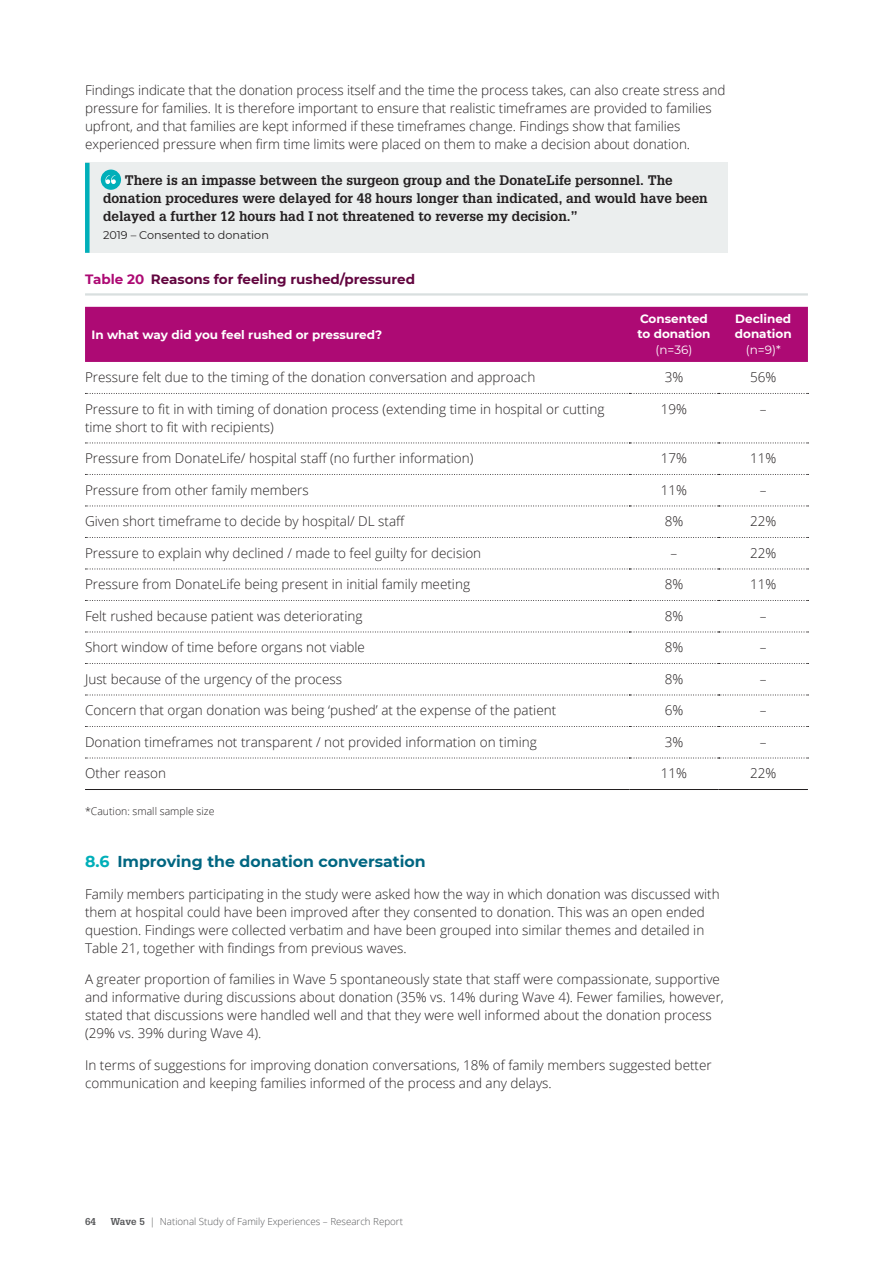
<style>
.page{position:relative;width:893px;height:1263px;background:#fff}
.page>*{position:absolute;margin:0;border:0;box-sizing:border-box;transform-origin:0 0}
.Subhead_2{font:700 15.75px "Montserrat";color:#006681}
.Body_copy{font:300 13.5px/18px "Open Sans";color:#231f20}
.Table___copy{font:300 13.5px/18px "Open Sans";color:#231f20}
.Quote___consented{font:700 13.5px/18px "Glypha LT Std";color:#231f20}
.Table_figure_headings{font:700 13.5px "Montserrat";color:#62053f}
.Table___header_row{font:700 12px/15.8px "Montserrat";color:#fff;text-align:center}
.Quote___consented-2{font:11.25px "Montserrat";color:#231f20}
.Footnotes{font:300 10.5px "Open Sans";color:#231f20}
.t1{font:300 9.75px "Open Sans";color:#57585a}
.t2{font:700 9.75px "Glypha LT Std";color:#57585a}
.s1{color:#ad0a74}
.s2{font-weight:400}
.s3{color:#00afb9}
.s4{font-family:"Glypha LT Std";font-weight:700}
</style>
<div class="page">
<div style="left:85px;top:163px;width:642px;height:90px;background:#ebeeee"></div>
<div style="left:85px;top:163px;width:5px;height:90px;background:#00afb9"></div>
<hr style="left:85px;top:293px;width:723px;height:3px;background:#d9dfdf">
<div style="left:101px;top:170px;width:20px;height:20px;background:#00afb9;border-radius:50%"></div>
<svg style="left:105px;top:175px;width:11px;height:9px"></svg>
<div style="left:85px;top:307px;width:723px;height:55px;background:#ad0a74"></div>
<svg style="left:85px;top:393px;width:723px;height:1px"></svg>
<svg style="left:85px;top:443px;width:723px;height:1px"></svg>
<svg style="left:85px;top:474px;width:723px;height:1px"></svg>
<svg style="left:85px;top:506px;width:723px;height:1px"></svg>
<svg style="left:85px;top:537px;width:723px;height:1px"></svg>
<svg style="left:85px;top:569px;width:723px;height:1px"></svg>
<svg style="left:85px;top:600px;width:723px;height:1px"></svg>
<svg style="left:85px;top:632px;width:723px;height:1px"></svg>
<svg style="left:85px;top:663px;width:723px;height:1px"></svg>
<svg style="left:85px;top:695px;width:723px;height:1px"></svg>
<svg style="left:85px;top:726px;width:723px;height:1px"></svg>
<svg style="left:85px;top:758px;width:723px;height:1px"></svg>
<hr style="left:85px;top:789px;width:544px;height:1px;background:#231f20">
<hr style="left:629px;top:789px;width:90px;height:1px;background:#231f20">
<hr style="left:719px;top:789px;width:89px;height:1px;background:#231f20">
<p class="Body_copy" style="left:85px;top:81px;width:642px">Findings indicate that the donation process itself and the time the process takes, can also create stress and pressure for families. It is therefore important to ensure that realistic timeframes are provided to families upfront, and that families are kept informed if these timeframes change. Findings show that families experienced pressure when firm time limits were placed on them to make a decision about donation.</p>
<p class="Quote___consented" style="left:103px;top:171px;width:606px;text-indent:22px">There is an impasse between the surgeon group and the DonateLife personnel. The donation procedures were delayed for 48 hours longer than indicated, and would have been delayed a further 12 hours had I not threatened to reverse my decision.”</p>
<p class="Quote___consented-2" style="left:103px;top:228px;width:167px">2019 – Consented to donation</p>
<p class="Table_figure_headings" style="left:85px;top:270px;width:332px"><span class="s1">Table 20</span> Reasons for feeling rushed/pressured</p>
<p class="Table___header_row" style="left:91px;top:326px;width:292px">In what way did you feel rushed or pressured?</p>
<p class="Table___header_row" style="left:637px;top:310px;width:75px">Consented to donation <span class="s2">(n=36)</span></p>
<p class="Table___header_row" style="left:735px;top:310px;width:58px">Declined donation <span class="s2">(n=9)*</span></p>
<p class="Table___copy" style="left:85px;top:368px;width:452px">Pressure felt due to the timing of the donation conversation and approach</p>
<p class="Table___copy" style="left:665px;top:368px;width:20px">3%</p>
<p class="Table___copy" style="left:750px;top:368px;width:28px">56%</p>
<p class="Table___copy" style="left:85px;top:399px;width:521px">Pressure to fit in with timing of donation process (extending time in hospital or cutting time short to fit with recipients)</p>
<p class="Table___copy" style="left:661px;top:399px;width:28px">19%</p>
<p class="Table___copy" style="left:760px;top:399px;width:8px">–</p>
<p class="Table___copy" style="left:85px;top:449px;width:390px">Pressure from DonateLife/ hospital staff (no further information)</p>
<p class="Table___copy" style="left:661px;top:449px;width:28px">17%</p>
<p class="Table___copy" style="left:750px;top:449px;width:28px">11%</p>
<p class="Table___copy" style="left:85px;top:480px;width:225px">Pressure from other family members</p>
<p class="Table___copy" style="left:661px;top:480px;width:28px">11%</p>
<p class="Table___copy" style="left:760px;top:480px;width:8px">–</p>
<p class="Table___copy" style="left:85px;top:512px;width:321px">Given short timeframe to decide by hospital/ DL staff</p>
<p class="Table___copy" style="left:665px;top:512px;width:20px">8%</p>
<p class="Table___copy" style="left:750px;top:512px;width:28px">22%</p>
<p class="Table___copy" style="left:85px;top:543px;width:398px">Pressure to explain why declined / made to feel guilty for decision</p>
<p class="Table___copy" style="left:671px;top:543px;width:8px">–</p>
<p class="Table___copy" style="left:750px;top:543px;width:28px">22%</p>
<p class="Table___copy" style="left:85px;top:575px;width:386px">Pressure from DonateLife being present in initial family meeting</p>
<p class="Table___copy" style="left:665px;top:575px;width:20px">8%</p>
<p class="Table___copy" style="left:750px;top:575px;width:28px">11%</p>
<p class="Table___copy" style="left:85px;top:606px;width:279px">Felt rushed because patient was deteriorating</p>
<p class="Table___copy" style="left:665px;top:606px;width:20px">8%</p>
<p class="Table___copy" style="left:760px;top:606px;width:8px">–</p>
<p class="Table___copy" style="left:85px;top:638px;width:281px">Short window of time before organs not viable</p>
<p class="Table___copy" style="left:665px;top:638px;width:20px">8%</p>
<p class="Table___copy" style="left:760px;top:638px;width:8px">–</p>
<p class="Table___copy" style="left:85px;top:669px;width:258px">Just because of the urgency of the process</p>
<p class="Table___copy" style="left:665px;top:669px;width:20px">8%</p>
<p class="Table___copy" style="left:760px;top:669px;width:8px">–</p>
<p class="Table___copy" style="left:85px;top:701px;width:473px">Concern that organ donation was being ‘pushed’ at the expense of the patient</p>
<p class="Table___copy" style="left:665px;top:701px;width:20px">6%</p>
<p class="Table___copy" style="left:760px;top:701px;width:8px">–</p>
<p class="Table___copy" style="left:85px;top:732px;width:453px">Donation timeframes not transparent / not provided information on timing</p>
<p class="Table___copy" style="left:665px;top:732px;width:20px">3%</p>
<p class="Table___copy" style="left:760px;top:732px;width:8px">–</p>
<p class="Table___copy" style="left:85px;top:764px;width:82px">Other reason</p>
<p class="Table___copy" style="left:661px;top:764px;width:28px">11%</p>
<p class="Table___copy" style="left:750px;top:764px;width:28px">22%</p>
<p class="Footnotes" style="left:85px;top:804px;width:131px">*Caution: small sample size</p>
<p class="Subhead_2" style="left:85px;top:850px;width:342px"><span class="s3">8.6</span> Improving the donation conversation</p>
<p class="Body_copy" style="left:85px;top:884px;width:636px">Family members participating in the study were asked how the way in which donation was discussed with them at hospital could have been improved after they consented to donation. This was an open ended question. Findings were collected verbatim and have been grouped into similar themes and detailed in Table 21, together with findings from previous waves.</p>
<p class="Body_copy" style="left:85px;top:970px;width:640px">A greater proportion of families in Wave 5 spontaneously state that staff were compassionate, supportive and informative during discussions about donation (35% vs. 14% during Wave 4). Fewer families, however, stated that discussions were handled well and that they were well informed about the donation process (29% vs. 39% during Wave 4).</p>
<p class="Body_copy" style="left:85px;top:1055px;width:628px">In terms of suggestions for improving donation conversations, 18% of family members suggested better communication and keeping families informed of the process and any delays.</p>
<p class="t2" style="left:85px;top:1216px;width:12px">64</p>
<p class="t1" style="left:111px;top:1215px;width:294px"><span class="s4">Wave 5</span> | National Study of Family Experiences – Research Report</p>
</div>
